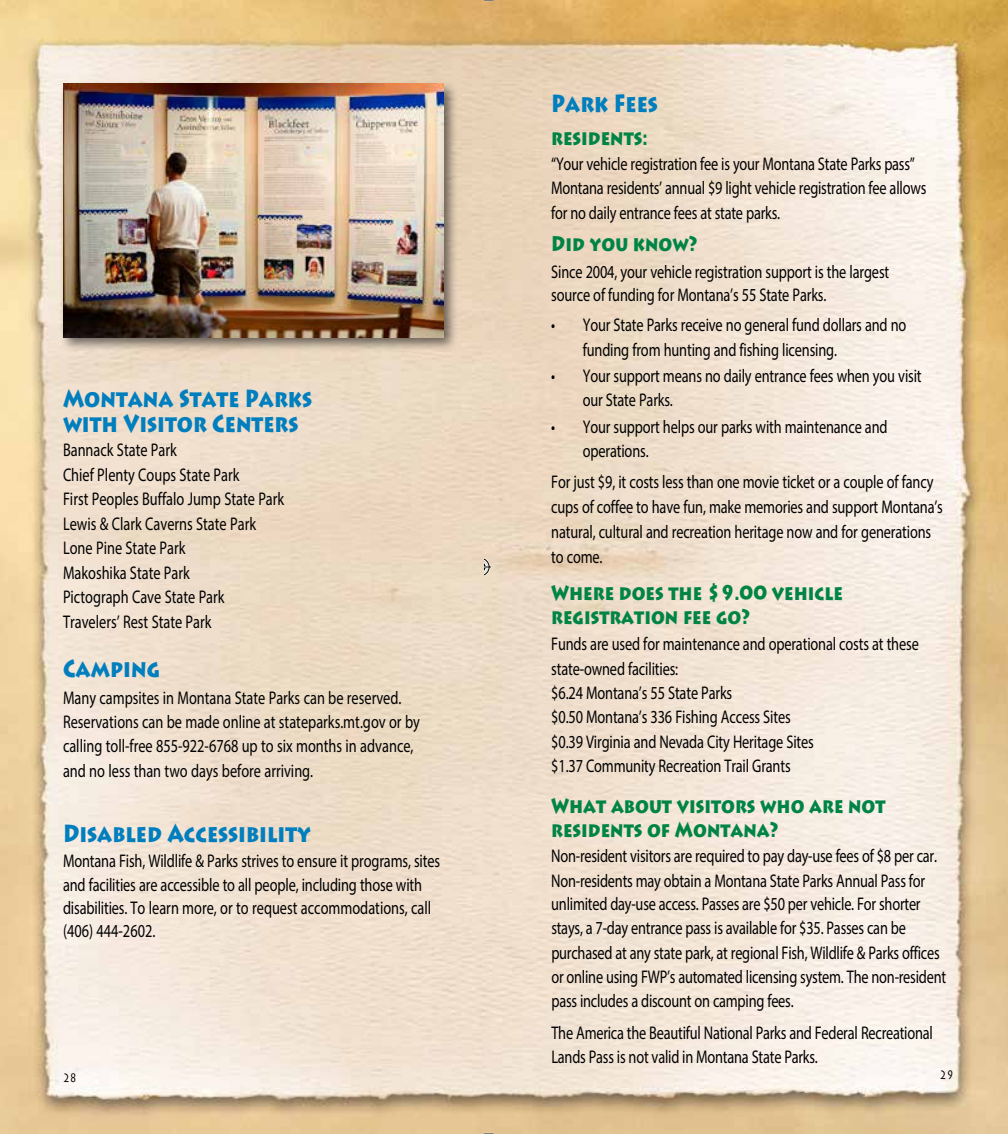
<style>
.page{position:relative;width:1008px;height:1134px;background:#fff}
.page>*{position:absolute;margin:0;border:0;box-sizing:border-box;transform-origin:0 0}
.t1{font:900 24.5px/24.5px "Lithos Pro";color:#007ebe;scale:.8 1}
.t2{font:900 21px/24.5px "Lithos Pro";color:#008446;scale:.8 1}
.t3{font:18.38px/24.5px "Myriad Pro";letter-spacing:-.01em;color:#000001;scale:.78 1}
.t4{font:12.25px "Lithos Pro";color:#000001;scale:.8 1}
</style>
<div class="page">
<img style="left:0;top:0;width:484px;height:1134px">
<div style="left:59px;top:80px;width:399px;height:272px;background:#000001;opacity:.55"></div>
<img style="left:63px;top:84px;width:381px;height:253px">
<img style="left:484px;top:0;width:524px;height:1134px">
<svg style="left:484px;top:557px;width:7px;height:20px"></svg>
<h1 class="t1" style="left:63px;top:387px;width:313px">Montana State Parks with Visitor Centers</h1>
<p class="t3" style="left:63px;top:438px;width:285px">Bannack State Park<br>Chief Plenty Coups State Park<br>First Peoples Buffalo Jump State Park<br>Lewis &amp; Clark Caverns State Park<br>Lone Pine State Park<br>Makoshika State Park<br>Pictograph Cave State Park<br>Travelers’ Rest State Park</p>
<h1 class="t1" style="left:63px;top:657px;width:123px">Camping</h1>
<p class="t3" style="left:63px;top:685px;width:459px">Many campsites in Montana State Parks can be reserved.<br>Reservations can be made online at stateparks.mt.gov or by calling toll-free 855-922-6768 up to six months in advance, and no less than two days before arriving.</p>
<h1 class="t1" style="left:63px;top:822px;width:312px">Disabled Accessibility</h1>
<p class="t3" style="left:63px;top:849px;width:485px;line-height:23.3px">Montana Fish, Wildlife &amp; Parks strives to ensure it programs, sites and facilities are accessible to all people, including those with disabilities. To learn more, or to request accommodations, call (406) 444-2602.</p>
<h1 class="t1" style="left:551px;top:92px;width:135px">Park Fees</h1>
<p class="t2" style="left:551px;top:126px;width:122px">residents:</p>
<p class="t3" style="left:551px;top:151px;width:482px">“Your vehicle registration fee is your Montana State Parks pass”<br>Montana residents’ annual $9 light vehicle registration fee allows for no daily entrance fees at state parks.</p>
<p class="t2" style="left:551px;top:232px;width:184px">Did you know?</p>
<p class="t3" style="left:551px;top:259px;width:435px;line-height:23.8px">Since 2004, your vehicle registration support is the largest source of funding for Montana’s 55 State Parks.</p>
<p class="t3" style="left:583px;top:313px;width:416px;text-indent:-32px">• Your State Parks receive no general fund dollars and no funding from hunting and fishing licensing.</p>
<p class="t3" style="left:583px;top:364px;width:436px;text-indent:-32px">• Your support means no daily entrance fees when you visit our State Parks.</p>
<p class="t3" style="left:583px;top:414px;width:392px;text-indent:-32px">• Your support helps our parks with maintenance and operations.</p>
<p class="t3" style="left:551px;top:470px;width:504px">For just $9, it costs less than one movie ticket or a couple of fancy cups of coffee to have fun, make memories and support Montana’s natural, cultural and recreation heritage now and for generations to come.</p>
<p class="t2" style="left:551px;top:581px;width:366px">Where does the $9.00 vehicle registration fee go?</p>
<p class="t3" style="left:551px;top:632px;width:473px">Funds are used for maintenance and operational costs at these state-owned facilities:<br>$6.24 Montana’s 55 State Parks<br>$0.50 Montana’s 336 Fishing Access Sites<br>$0.39 Virginia and Nevada City Heritage Sites<br>$1.37 Community Recreation Trail Grants</p>
<p class="t2" style="left:551px;top:794px;width:419px">What about visitors who are not residents of Montana?</p>
<p class="t3" style="left:551px;top:843px;width:508px">Non-resident visitors are required to pay day-use fees of $8 per car.<br>Non-residents may obtain a Montana State Parks Annual Pass for unlimited day-use access. Passes are $50 per vehicle. For shorter stays, a 7-day entrance pass is available for $35. Passes can be purchased at any state park, at regional Fish, Wildlife &amp; Parks offices or online using FWP’s automated licensing system. The non-resident pass includes a discount on camping fees.</p>
<p class="t3" style="left:551px;top:1020px;width:491px">The America the Beautiful National Parks and Federal Recreational<br>Lands Pass is not valid in Montana State Parks.</p>
<p class="t4" style="left:63px;top:1071px;width:19px">28</p>
<p class="t4" style="left:940px;top:1068px;width:19px">29</p>
</div>
